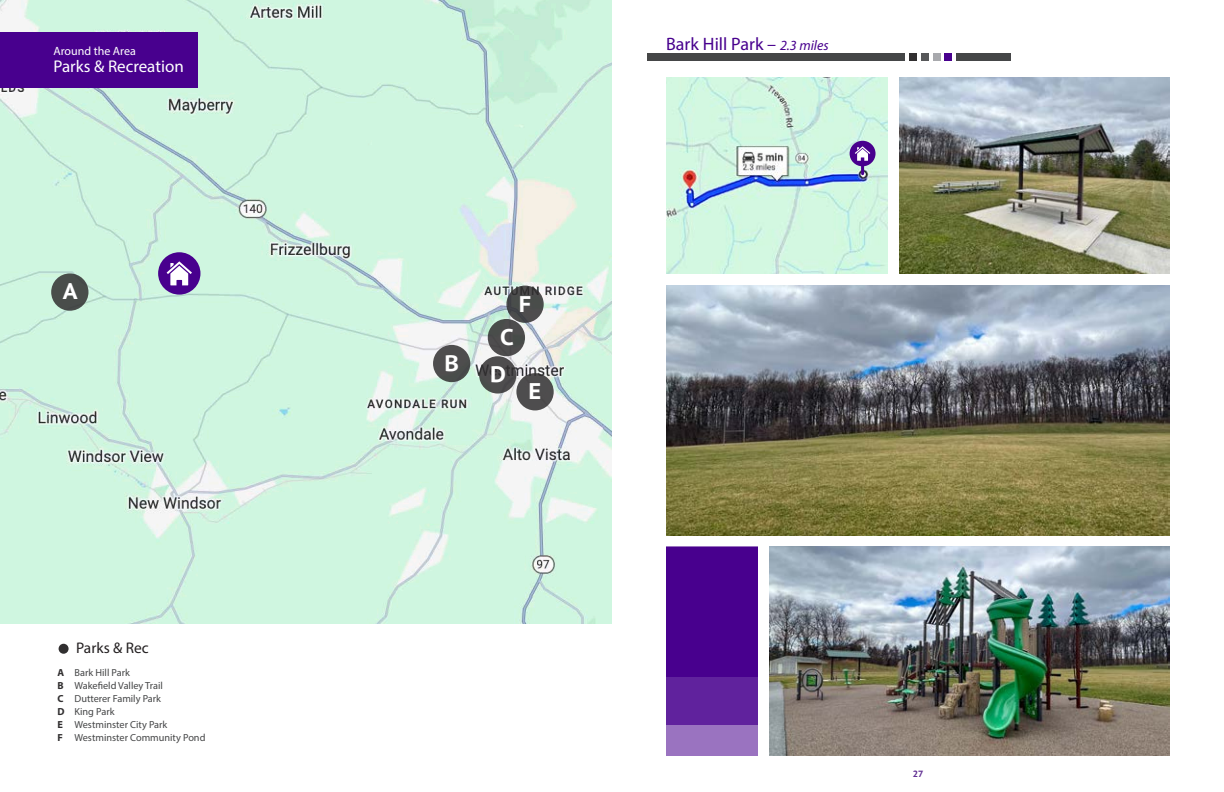
<style>
.page{position:relative;width:1224px;height:792px;background:#fff}
.page>*{position:absolute;margin:0;border:0;box-sizing:border-box;transform-origin:0 0}
.t1{font:700 22.6px "PT Sans Caption";color:#fff}
.t2{font:18px "Myriad Pro";color:#48008e}
.t3{font:17px "Myriad Pro";color:#fff}
.t4{font:15.4px "Myriad Pro";color:#231f20}
.t5{font:12px "Myriad Pro";color:#fff}
.t6{font:10.3px "Myriad Pro";color:#454647}
.t7{font:700 10.3px "Myriad Pro";color:#312f30}
.t8{font:700 9px "PT Sans Caption";color:#5f2d91}
.s1{font-style:italic;font-size:14px}
</style>
<div class="page">
<img style="left:0;top:0;width:612px;height:624px">
<div style="left:158px;top:252px;width:42px;height:43px;background:#48008e;border-radius:50%"></div>
<svg style="left:167px;top:261px;width:25px;height:24px"></svg>
<svg style="left:479px;top:356px;width:37px;height:38px"></svg>
<svg style="left:506px;top:286px;width:38px;height:37px"></svg>
<div style="left:488px;top:319px;width:37px;height:37px;background:#4d4d4d;border-radius:50%"></div>
<div style="left:433px;top:345px;width:37px;height:37px;background:#4e4d4e;border-radius:50%"></div>
<div style="left:51px;top:273px;width:37px;height:38px;background:#494d4a;border-radius:50%"></div>
<div style="left:516px;top:373px;width:38px;height:37px;background:#4e4d4e;border-radius:50%"></div>
<div style="left:59px;top:644px;width:10px;height:10px;background:#312f30;border-radius:50%"></div>
<div style="left:0;top:33px;width:198px;height:55px;background:#48008e"></div>
<img style="left:666px;top:78px;width:221px;height:195px">
<div style="left:647px;top:54px;width:257px;height:7px;background:#454647"></div>
<div style="left:956px;top:54px;width:55px;height:7px;background:#454647"></div>
<div style="left:933px;top:54px;width:7px;height:7px;background:#a8a9ad"></div>
<div style="left:909px;top:54px;width:8px;height:7px;background:#312f30"></div>
<div style="left:921px;top:54px;width:7px;height:7px;background:#57585a"></div>
<div style="left:945px;top:54px;width:7px;height:7px;background:#48008e"></div>
<hr style="left:861px;top:151px;width:3px;height:23px;background:#48008e">
<div style="left:850px;top:141px;width:26px;height:25px;background:#48008e;border-radius:50%"></div>
<svg style="left:855px;top:146px;width:15px;height:15px"></svg>
<div style="left:666px;top:547px;width:92px;height:209px;background:#9a73c0"></div>
<div style="left:666px;top:547px;width:92px;height:177px;background:#60229d"></div>
<div style="left:666px;top:547px;width:92px;height:130px;background:#48008e"></div>
<img style="left:899px;top:78px;width:271px;height:195px">
<img style="left:769px;top:547px;width:401px;height:209px">
<img style="left:666px;top:286px;width:504px;height:249px">
<p class="t5" style="left:53px;top:43px;width:84px">Around the Area</p>
<p class="t3" style="left:53px;top:55px;width:132px">Parks &amp; Recreation</p>
<p class="t1" style="left:63px;top:276px;width:16px">A</p>
<p class="t7" style="left:58px;top:665px;width:8px">A</p>
<p class="t7" style="left:58px;top:678px;width:8px">B</p>
<p class="t7" style="left:58px;top:691px;width:8px">C</p>
<p class="t7" style="left:58px;top:704px;width:9px">D</p>
<p class="t7" style="left:58px;top:717px;width:7px">E</p>
<p class="t7" style="left:58px;top:730px;width:7px">F</p>
<p class="t4" style="left:76px;top:638px;width:74px">Parks &amp; Rec</p>
<p class="t6" style="left:74px;top:666px;width:57px">Bark Hill Park</p>
<p class="t6" style="left:74px;top:679px;width:90px">Wakefield Valley Trail</p>
<p class="t6" style="left:74px;top:692px;width:88px">Dutterer Family Park</p>
<p class="t6" style="left:74px;top:705px;width:42px">King Park</p>
<p class="t6" style="left:74px;top:718px;width:94px">Westminster City Park</p>
<p class="t6" style="left:74px;top:731px;width:132px">Westminster Community Pond</p>
<p class="t1" style="left:444px;top:348px;width:16px">B</p>
<p class="t1" style="left:519px;top:289px;width:14px">F</p>
<p class="t1" style="left:500px;top:322px;width:15px">C</p>
<p class="t1" style="left:490px;top:359px;width:17px">D</p>
<p class="t1" style="left:529px;top:376px;width:14px">E</p>
<p class="t2" style="left:666px;top:32px;width:164px">Bark Hill Park – <span class="s1">2.3 miles</span></p>
<p class="t8" style="left:913px;top:768px;width:12px">27</p>
</div>
